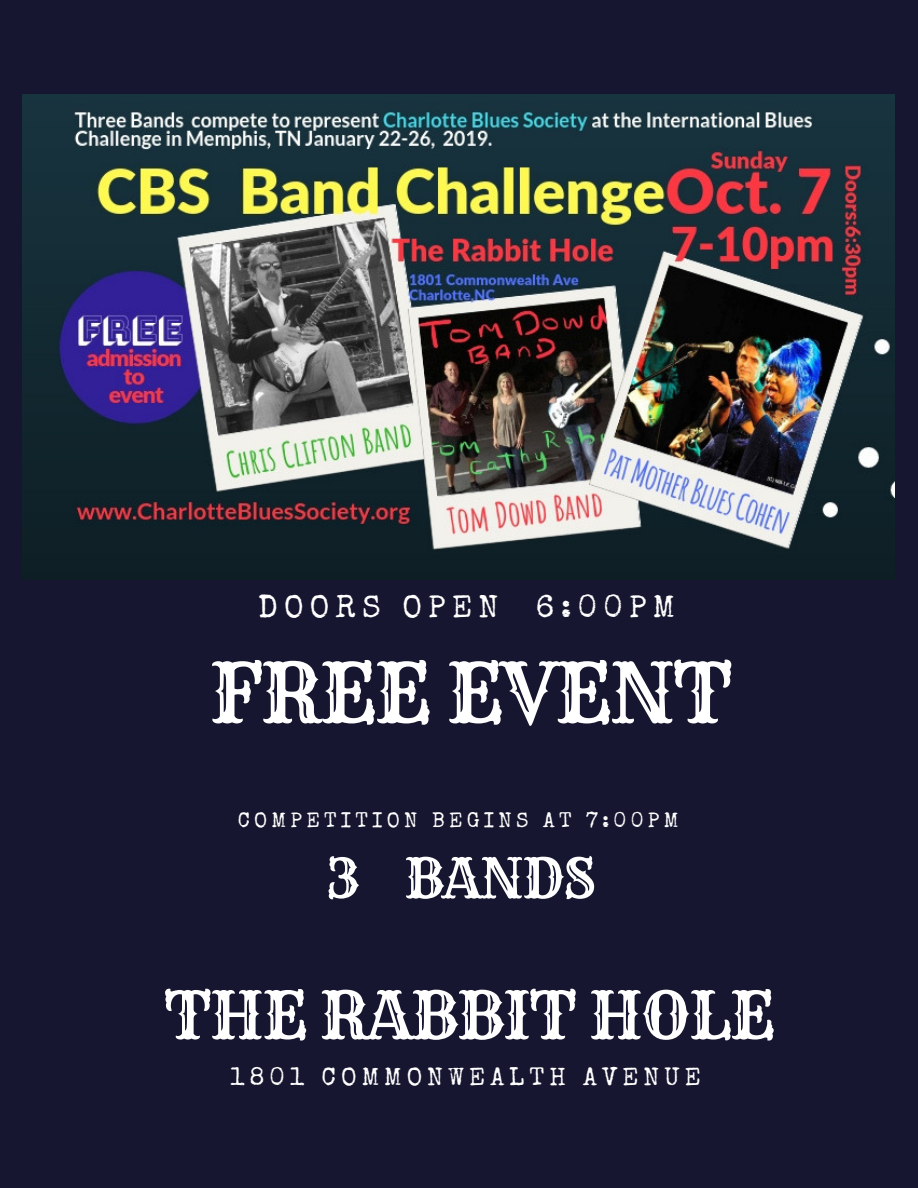
<style>
.page{position:relative;width:918px;height:1188px;background:#171630}
.page>*{position:absolute;margin:0;border:0;box-sizing:border-box;transform-origin:0 0}
.t1{font:81.3px "Rye";letter-spacing:-.03em;color:#fff}
.t2{font:64.65px "Rye";letter-spacing:-.03em;color:#fff}
.t3{font:54.3px "Rye";letter-spacing:-.03em;color:#fff}
.t4{font:31.65px "Special Elite";letter-spacing:.2em;color:#fff}
.t5{font:25.2px "Special Elite";letter-spacing:.2em;color:#fff}
.t6{font:21.15px "Special Elite";letter-spacing:.2em;color:#fff}
</style>
<div class="page">
<img style="left:22px;top:94px;width:872px;height:485px">
<h3 class="t4" style="left:258px;top:594px;width:418px">DOORS OPEN 6:00PM</h3>
<h1 class="t1" style="left:209px;top:643px;width:525px">FREE EVENT</h1>
<p class="t6" style="left:238px;top:812px;width:442px">COMPETITION BEGINS AT 7:00PM</p>
<h3 class="t3" style="left:326px;top:845px;width:271px">3 BANDS</h3>
<h2 class="t2" style="left:164px;top:975px;width:613px">THE RABBIT HOLE</h2>
<p class="t5" style="left:230px;top:1067px;width:472px">1801 COMMONWEALTH AVENUE</p>
</div>
